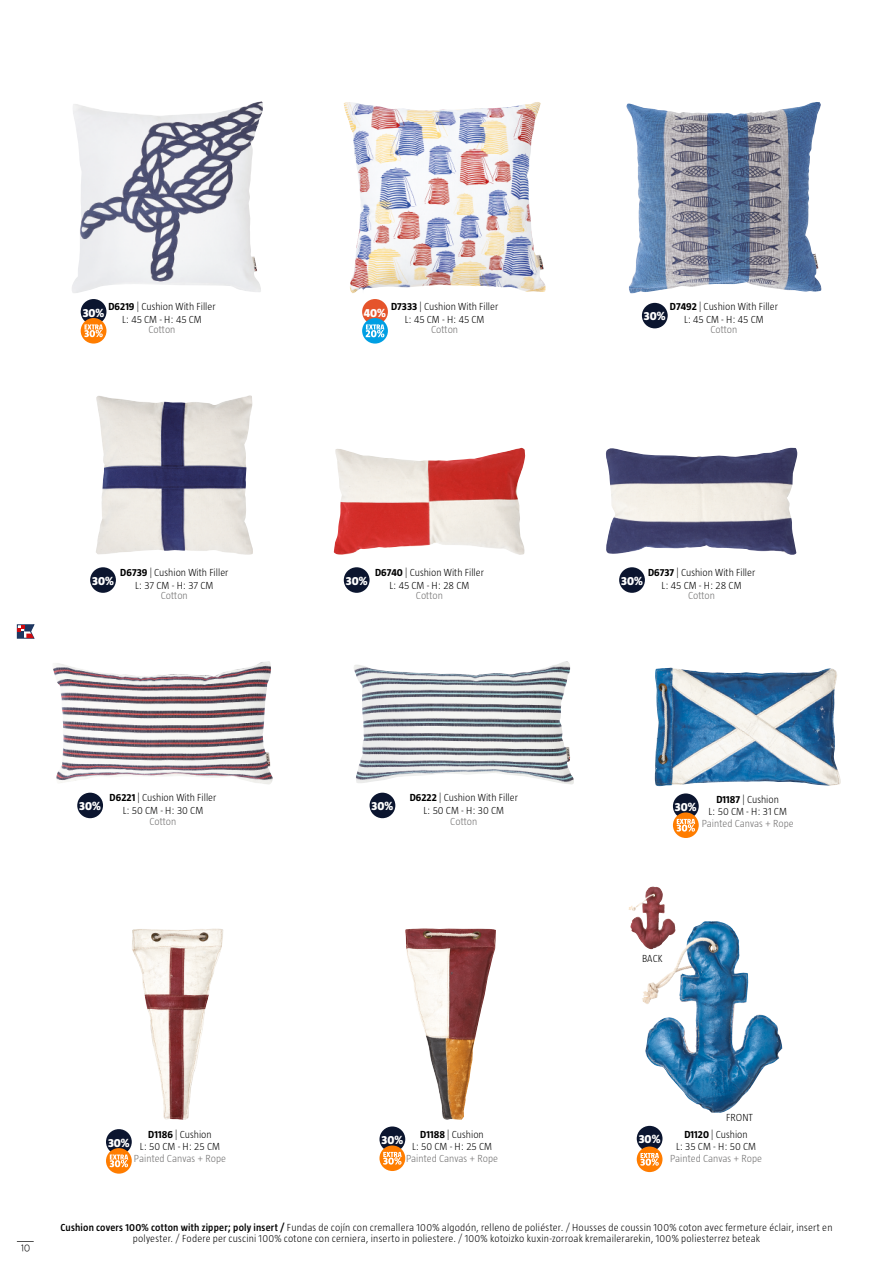
<style>
.page{position:relative;width:893px;height:1263px;background:#fff}
.page>*{position:absolute;margin:0;border:0;box-sizing:border-box;transform-origin:0 0}
.t1{font:700 15px "Burford Rustic Line";color:#000}
.t2{font:800 12.15px "Taz";color:#fff}
.t3{font:300 10.5px/12.6px "Taz";color:#000;text-align:center}
.t4{font:300 10.5px/10.5px "Taz";letter-spacing:.02em;color:#000;text-align:center}
.t5{font:300 10.5px "Taz";color:#706f6f}
.s1{font-weight:700}
.s2{font-weight:600}
</style>
<div class="page">
<svg style="left:17px;top:625px;width:17px;height:13px"></svg>
<svg style="left:17px;top:1241px;width:16px;height:1px"></svg>
<div style="left:362px;top:299px;width:26px;height:26px;background:#e5542b;border-radius:50%"></div>
<svg style="left:362px;top:318px;width:26px;height:26px"></svg>
<svg style="left:366px;top:324px;width:18px;height:13px"></svg>
<img style="left:606px;top:448px;width:191px;height:107px">
<img style="left:334px;top:448px;width:191px;height:107px">
<img style="left:96px;top:395px;width:157px;height:160px">
<img style="left:626px;top:103px;width:195px;height:190px">
<img style="left:344px;top:102px;width:202px;height:191px">
<img style="left:72px;top:101px;width:191px;height:192px">
<img style="left:628px;top:886px;width:44px;height:55px">
<img style="left:641px;top:921px;width:141px;height:192px">
<img style="left:132px;top:928px;width:91px;height:192px">
<img style="left:405px;top:928px;width:91px;height:192px">
<img style="left:354px;top:661px;width:220px;height:123px">
<img style="left:53px;top:661px;width:220px;height:123px">
<img style="left:655px;top:667px;width:186px;height:119px">
<div style="left:642px;top:303px;width:26px;height:25px;background:#0b152f;border-radius:50%"></div>
<div style="left:90px;top:567px;width:26px;height:26px;background:#0b152f;border-radius:50%"></div>
<div style="left:344px;top:567px;width:26px;height:26px;background:#0b152f;border-radius:50%"></div>
<div style="left:619px;top:567px;width:26px;height:26px;background:#0b152f;border-radius:50%"></div>
<div style="left:77px;top:793px;width:26px;height:25px;background:#0b152f;border-radius:50%"></div>
<div style="left:370px;top:793px;width:25px;height:25px;background:#0b152f;border-radius:50%"></div>
<div style="left:379px;top:1126px;width:26px;height:26px;background:#0b152f;border-radius:50%"></div>
<div style="left:637px;top:1126px;width:25px;height:25px;background:#0b152f;border-radius:50%"></div>
<svg style="left:379px;top:1145px;width:26px;height:26px"></svg>
<svg style="left:383px;top:1152px;width:19px;height:12px"></svg>
<div style="left:637px;top:1146px;width:25px;height:26px;background:#ff7d00;border-radius:50%"></div>
<svg style="left:640px;top:1153px;width:19px;height:13px"></svg>
<div style="left:106px;top:1129px;width:26px;height:26px;background:#0b152f;border-radius:50%"></div>
<svg style="left:106px;top:1148px;width:26px;height:26px"></svg>
<svg style="left:110px;top:1154px;width:18px;height:13px"></svg>
<div style="left:673px;top:793px;width:26px;height:26px;background:#0b152f;border-radius:50%"></div>
<svg style="left:673px;top:812px;width:26px;height:26px"></svg>
<svg style="left:676px;top:819px;width:19px;height:12px"></svg>
<div style="left:81px;top:299px;width:25px;height:26px;background:#0b152f;border-radius:50%"></div>
<div style="left:81px;top:318px;width:25px;height:26px;background:#ff7d00;border-radius:50%"></div>
<svg style="left:84px;top:324px;width:19px;height:13px"></svg>
<p class="t3" style="left:108px;top:300px;width:109px"><span class="s1">D6219</span> | Cushion With Filler<br>L: 45 CM - H: 45 CM</p>
<p class="t5" style="left:149px;top:324px;width:28px">Cotton</p>
<p class="t2" style="left:83px;top:306px;width:23px">30%</p>
<p class="t3" style="left:391px;top:300px;width:109px"><span class="s1">D7333</span> | Cushion With Filler<br>L: 45 CM - H: 45 CM</p>
<p class="t5" style="left:431px;top:324px;width:28px">Cotton</p>
<p class="t2" style="left:364px;top:306px;width:24px">40%</p>
<p class="t3" style="left:670px;top:300px;width:109px"><span class="s1">D7492</span> | Cushion With Filler<br>L: 45 CM - H: 45 CM</p>
<p class="t5" style="left:710px;top:324px;width:28px">Cotton</p>
<p class="t2" style="left:644px;top:309px;width:23px">30%</p>
<p class="t3" style="left:648px;top:566px;width:109px"><span class="s1">D6737</span> | Cushion With Filler<br>L: 45 CM - H: 28 CM</p>
<p class="t5" style="left:688px;top:590px;width:28px">Cotton</p>
<p class="t3" style="left:120px;top:566px;width:110px"><span class="s1">D6739</span> | Cushion With Filler<br>L: 37 CM - H: 37 CM</p>
<p class="t5" style="left:161px;top:590px;width:28px">Cotton</p>
<p class="t3" style="left:375px;top:566px;width:110px"><span class="s1">D6740</span> | Cushion With Filler<br>L: 45 CM - H: 28 CM</p>
<p class="t5" style="left:416px;top:590px;width:28px">Cotton</p>
<p class="t2" style="left:92px;top:574px;width:23px">30%</p>
<p class="t2" style="left:346px;top:574px;width:23px">30%</p>
<p class="t2" style="left:621px;top:574px;width:23px">30%</p>
<p class="t3" style="left:110px;top:791px;width:108px"><span class="s1">D6221</span> | Cushion With Filler<br>L: 50 CM - H: 30 CM</p>
<p class="t5" style="left:149px;top:815px;width:28px">Cotton</p>
<p class="t2" style="left:79px;top:799px;width:23px">30%</p>
<p class="t2" style="left:372px;top:799px;width:23px">30%</p>
<p class="t3" style="left:410px;top:791px;width:110px"><span class="s1">D6222</span> | Cushion With Filler<br>L: 50 CM - H: 30 CM</p>
<p class="t5" style="left:450px;top:815px;width:28px">Cotton</p>
<p class="t3" style="left:708px;top:793px;width:80px;line-height:12px"><span class="s1">D1187</span> | Cushion<br>L: 50 CM - H: 31 CM</p>
<p class="t5" style="left:702px;top:817px;width:94px">Painted Canvas + Rope</p>
<p class="t2" style="left:675px;top:800px;width:23px">30%</p>
<p class="t3" style="left:642px;top:952px;width:22px">BACK</p>
<h1 class="t1" style="left:20px;top:1238px;width:13px">10</h1>
<p class="t3" style="left:726px;top:1111px;width:28px">FRONT</p>
<p class="t3" style="left:412px;top:1128px;width:82px;line-height:12px"><span class="s1">D1188</span> | Cushion<br>L: 50 CM - H: 25 CM</p>
<p class="t5" style="left:406px;top:1152px;width:94px">Painted Canvas + Rope</p>
<p class="t3" style="left:140px;top:1128px;width:82px;line-height:12px"><span class="s1">D1186</span> | Cushion<br>L: 50 CM - H: 25 CM</p>
<p class="t5" style="left:134px;top:1152px;width:94px">Painted Canvas + Rope</p>
<p class="t2" style="left:108px;top:1136px;width:23px">30%</p>
<p class="t2" style="left:381px;top:1133px;width:23px">30%</p>
<p class="t2" style="left:639px;top:1132px;width:23px">30%</p>
<p class="t3" style="left:676px;top:1128px;width:81px;line-height:12px"><span class="s1">D1120</span> | Cushion<br>L: 35 CM - H: 50 CM</p>
<p class="t5" style="left:670px;top:1152px;width:94px">Painted Canvas + Rope</p>
<p class="t4" style="left:60px;top:1222px;width:774px"><span class="s2">Cushion covers 100% cotton with zipper; poly insert /</span> Fundas de cojín con cremallera 100% algodón, relleno de poliéster. / Housses de coussin 100% coton avec fermeture éclair, insert en polyester. / Fodere per cuscini 100% cotone con cerniera, inserto in poliestere. / 100% kotoizko kuxin-zorroak kremailerarekin, 100% poliesterrez beteak</p>
</div>
